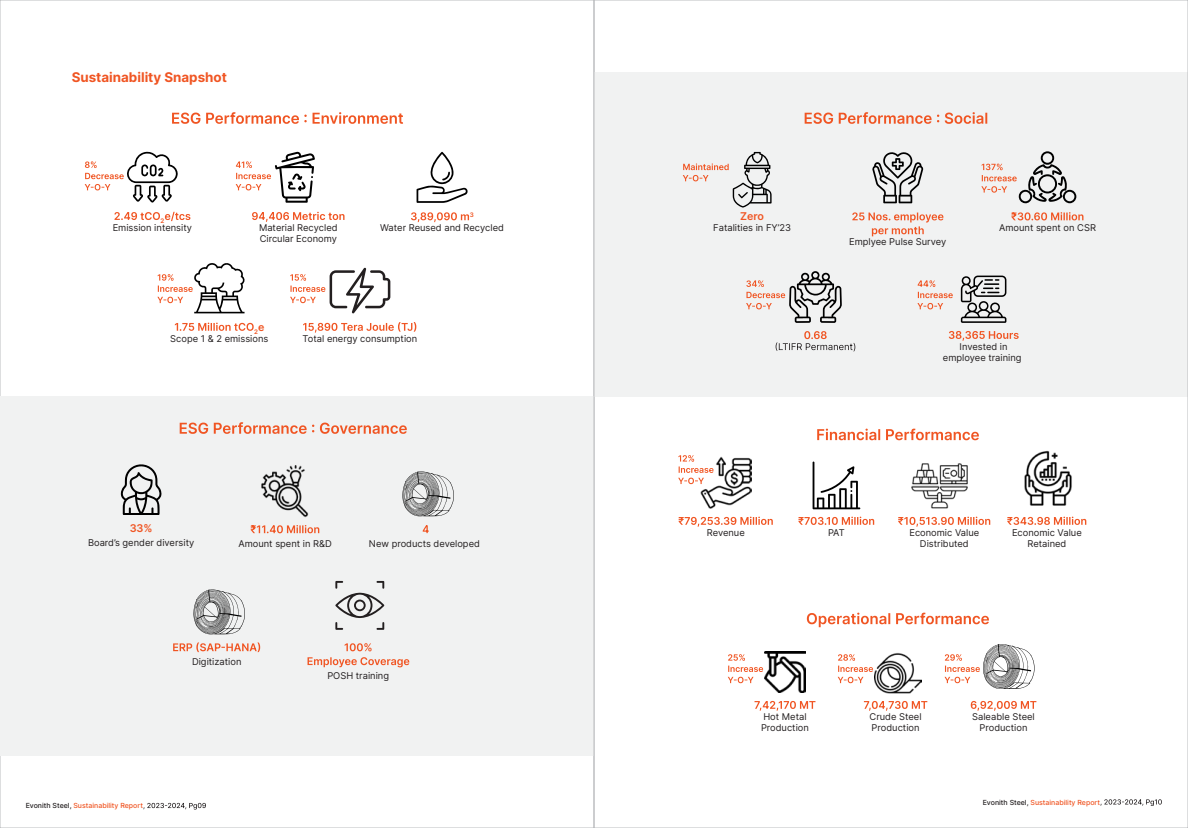
<style>
.page{position:relative;width:1188px;height:828px;background:#fff}
.page>*{position:absolute;margin:0;border:0;box-sizing:border-box;transform-origin:0 0}
.t1{font:700 13.4px "Inter";color:#f05523}
.t2{font:600 10.7px "Inter";color:#f05523}
.t3{font:9.4px/11.1px "Inter";color:#231f20;text-align:center}
.t4{font:500 7px "Inter";color:#f05523}
.t5{font:600 6.2px "Inter";color:#f05523}
.s1{color:#231f20}
</style>
<div class="page">
<div style="left:0;top:396px;width:594px;height:360px;background:#f1f2f2"></div>
<div style="left:594px;top:72px;width:594px;height:324px;background:#f1f2f2"></div>
<svg style="left:172px;top:112px;width:231px;height:12px"></svg>
<svg style="left:180px;top:422px;width:227px;height:12px"></svg>
<svg style="left:411px;top:212px;width:58px;height:10px"></svg>
<svg style="left:417px;top:152px;width:51px;height:51px"></svg>
<svg style="left:121px;top:464px;width:41px;height:51px"></svg>
<svg style="left:251px;top:525px;width:68px;height:8px"></svg>
<svg style="left:173px;top:642px;width:87px;height:10px"></svg>
<svg style="left:345px;top:643px;width:27px;height:8px"></svg>
<svg style="left:308px;top:657px;width:101px;height:10px"></svg>
<svg style="left:335px;top:581px;width:49px;height:49px"></svg>
<svg style="left:193px;top:590px;width:52px;height:44px"></svg>
<svg style="left:423px;top:525px;width:6px;height:8px"></svg>
<svg style="left:402px;top:471px;width:52px;height:45px"></svg>
<img style="left:261px;top:466px;width:48px;height:51px">
<svg style="left:114px;top:212px;width:76px;height:9px"></svg>
<svg style="left:252px;top:212px;width:93px;height:10px"></svg>
<svg style="left:85px;top:151px;width:93px;height:52px"></svg>
<svg style="left:236px;top:151px;width:79px;height:52px"></svg>
<svg style="left:175px;top:323px;width:79px;height:8px"></svg>
<svg style="left:303px;top:322px;width:113px;height:11px"></svg>
<svg style="left:157px;top:263px;width:88px;height:50px"></svg>
<svg style="left:290px;top:268px;width:100px;height:45px"></svg>
<svg style="left:805px;top:112px;width:182px;height:12px"></svg>
<svg style="left:852px;top:212px;width:91px;height:24px"></svg>
<svg style="left:817px;top:429px;width:162px;height:11px"></svg>
<svg style="left:872px;top:152px;width:51px;height:51px"></svg>
<svg style="left:1011px;top:212px;width:72px;height:8px"></svg>
<svg style="left:776px;top:331px;width:79px;height:20px"></svg>
<svg style="left:949px;top:331px;width:70px;height:10px"></svg>
<svg style="left:961px;top:276px;width:45px;height:47px"></svg>
<svg style="left:798px;top:517px;width:76px;height:8px"></svg>
<svg style="left:898px;top:517px;width:92px;height:10px"></svg>
<svg style="left:1007px;top:517px;width:79px;height:8px"></svg>
<svg style="left:813px;top:462px;width:47px;height:47px"></svg>
<svg style="left:679px;top:517px;width:94px;height:10px"></svg>
<svg style="left:728px;top:654px;width:35px;height:29px"></svg>
<svg style="left:838px;top:654px;width:35px;height:29px"></svg>
<svg style="left:807px;top:613px;width:182px;height:14px"></svg>
<svg style="left:864px;top:701px;width:63px;height:10px"></svg>
<svg style="left:971px;top:701px;width:65px;height:10px"></svg>
<svg style="left:755px;top:701px;width:60px;height:10px"></svg>
<svg style="left:945px;top:644px;width:90px;height:45px"></svg>
<img style="left:1024px;top:450px;width:48px;height:56px">
<img style="left:911px;top:463px;width:57px;height:46px">
<img style="left:764px;top:652px;width:41px;height:41px">
<img style="left:874px;top:653px;width:47px;height:41px">
<svg style="left:678px;top:455px;width:22px;height:29px"></svg>
<svg style="left:746px;top:271px;width:96px;height:52px"></svg>
<svg style="left:683px;top:152px;width:89px;height:56px"></svg>
<svg style="left:981px;top:151px;width:95px;height:53px"></svg>
<svg style="left:917px;top:280px;width:36px;height:29px"></svg>
<img style="left:700px;top:457px;width:51px;height:51px">
<svg style="left:143px;top:803px;width:63px;height:7px"></svg>
<svg style="left:1101px;top:799px;width:61px;height:7px"></svg>
<h1 class="t1" style="left:72px;top:67px;width:157px">Sustainability Snapshot</h1>
<p class="t5" style="left:161px;top:217px;width:5px">2</p>
<p class="t3" style="left:113px;top:222px;width:81px">Emission intensity</p>
<p class="t3" style="left:259px;top:222px;width:80px;text-align:left">Material Recycled<br>Circular Economy</p>
<p class="t5" style="left:470px;top:210px;width:6px">3</p>
<p class="t3" style="left:380px;top:222px;width:125px">Water Reused and Recycled</p>
<p class="t5" style="left:254px;top:328px;width:12px">2<sup>e</sup></p>
<p class="t3" style="left:170px;top:333px;width:100px">Scope 1 &amp; 2 emissions</p>
<p class="t3" style="left:303px;top:333px;width:116px">Total energy consumption</p>
<p class="t2" style="left:130px;top:520px;width:24px">33%</p>
<p class="t3" style="left:88px;top:537px;width:108px">Board’s gender diversity</p>
<p class="t3" style="left:238px;top:538px;width:95px">Amount spent in R&amp;D</p>
<p class="t3" style="left:369px;top:538px;width:112px">New products developed</p>
<p class="t3" style="left:192px;top:656px;width:51px">Digitization</p>
<p class="t4" style="left:26px;top:800px;width:119px"><span class="s1">Evonith Steel,</span> Sustainability Report</p>
<p class="t3" style="left:327px;top:670px;width:63px">POSH training</p>
<p class="t2" style="left:740px;top:209px;width:25px">Zero</p>
<p class="t3" style="left:713px;top:222px;width:79px">Fatalities in FY’23</p>
<p class="t3" style="left:999px;top:222px;width:98px">Amount spent on CSR</p>
<p class="t3" style="left:849px;top:236px;width:99px">Emplyee Pulse Survey</p>
<p class="t3" style="left:707px;top:527px;width:40px">Revenue</p>
<p class="t3" style="left:943px;top:341px;width:80px">Invested in employee training</p>
<p class="t3" style="left:828px;top:527px;width:18px">PAT</p>
<p class="t3" style="left:909px;top:527px;width:71px">Economic Value<br>Distributed</p>
<p class="t3" style="left:1012px;top:527px;width:71px">Economic Value<br>Retained</p>
<p class="t3" style="left:761px;top:711px;width:49px;text-align:left">Hot Metal<br>Production</p>
<p class="t3" style="left:870px;top:711px;width:54px;text-align:left">Crude Steel<br>Production</p>
<p class="t3" style="left:972px;top:711px;width:64px">Saleable Steel<br>Production</p>
<p class="t4" style="left:983px;top:797px;width:119px"><span class="s1">Evonith Steel,</span> Sustainability Report</p>
</div>
